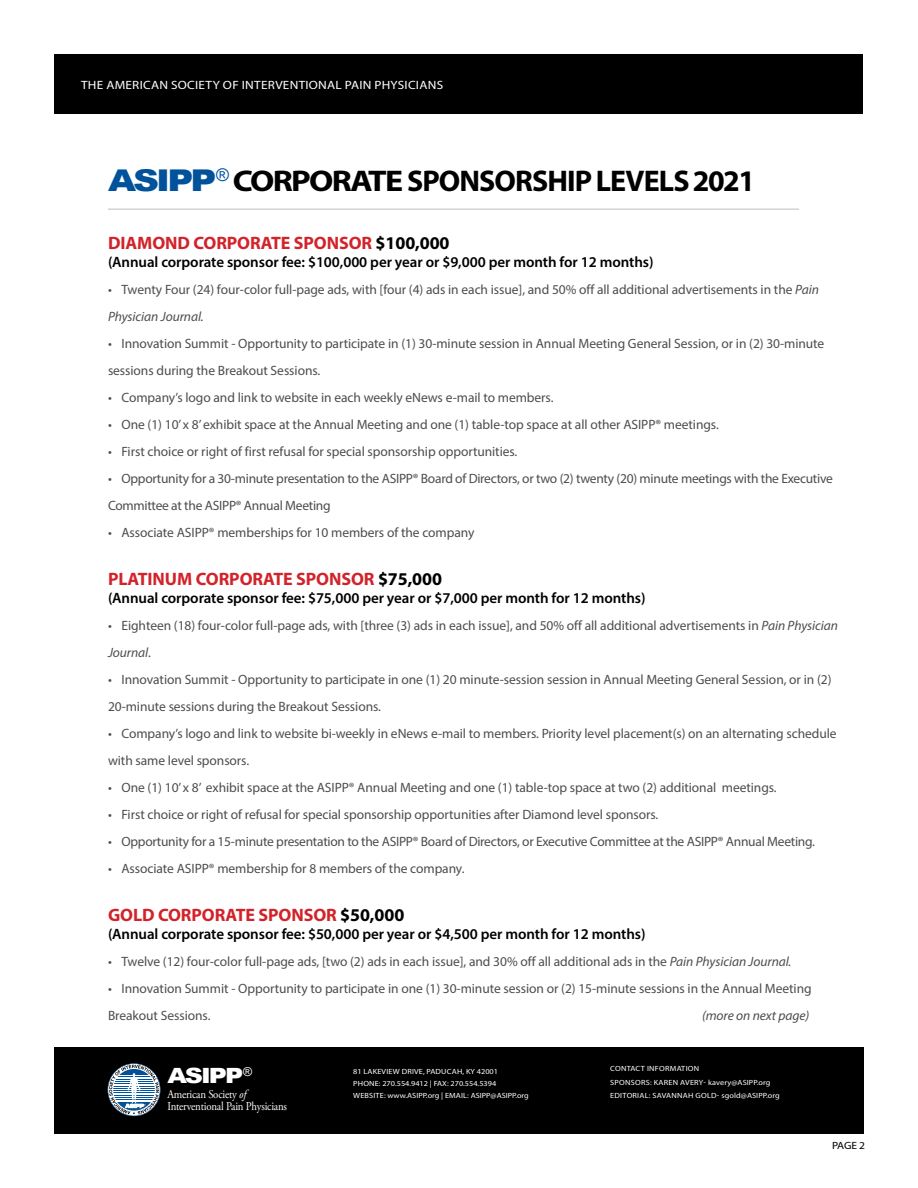
<style>
.page{position:relative;width:918px;height:1188px;background:#fff}
.page>*{position:absolute;margin:0;border:0;box-sizing:border-box;transform-origin:0 0}
.t1{font:700 30px "Myriad Pro";letter-spacing:-.03em;color:#000;scale:1.13 1}
.t2{font:900 21px "Arial";letter-spacing:-.08em;color:#fff;scale:1.2 1}
.t3{font:700 18px "Myriad Pro";letter-spacing:-.005em;color:#d2232a}
.t4{font:600 15px "Myriad Pro";letter-spacing:-.005em;color:#000}
.t5{font:13.5px/27px "Myriad Pro";letter-spacing:-.005em;color:#4d4d4f}
.t6{font:italic 13.5px "Myriad Pro";letter-spacing:-.005em;color:#4d4d4f}
.t7{font:12px "Myriad Pro";letter-spacing:.02em;color:#fff;scale:1.1 1}
.t8{font:12px/12px "Adobe Garamond Pro";letter-spacing:-.02em;color:#fff;scale:.9 1}
.t9{font:10.5px "Myriad Pro";color:#000;scale:1.1 1}
.t10{font:7.5px/12px "Myriad Pro";color:#fff;scale:1.1 1}
.t11{font:7.5px/13.5px "Myriad Pro";letter-spacing:.02em;color:#fff;scale:1.1 1}
.s1{font-family:"Arial";font-weight:900;color:#00539b}
.s2{color:#000}
.s3{font-style:italic}
</style>
<div class="page">
<div style="left:55px;top:1048px;width:809px;height:86px;background:#000"></div>
<div style="left:54px;top:54px;width:809px;height:60px;background:#000"></div>
<hr style="left:108px;top:208px;width:691px;height:2px;background:#d1d3d4">
<svg style="left:108px;top:1063px;width:52px;height:53px"></svg>
<p class="t7" style="left:81px;top:77px;width:331px">THE AMERICAN SOCIETY OF INTERVENTIONAL PAIN PHYSICIANS</p>
<h1 class="t1" style="left:108px;top:161px;width:574px"><span class="s1">ASIPP</span><sup>®</sup> CORPORATE SPONSORSHIP LEVELS 2021</h1>
<h3 class="t3" style="left:108px;top:231px;width:343px">DIAMOND CORPORATE SPONSOR <span class="s2">$100,000</span></h3>
<p class="t4" style="left:108px;top:252px;width:547px">(Annual corporate sponsor fee: $100,000 per year or $9,000 per month for 12 months)</p>
<p class="t5" style="left:108px;top:276px;width:712px">• Twenty Four (24) four-color full-page ads, with [four (4) ads in each issue], and 50% off all additional advertisements in the <span class="s3">Pain<br>Physician Journal.</span></p>
<p class="t5" style="left:108px;top:330px;width:718px">• Innovation Summit - Opportunity to participate in (1) 30-minute session in Annual Meeting General Session, or in (2) 30-minute sessions during the Breakout Sessions.</p>
<p class="t5" style="left:108px;top:384px;width:447px">• Company’s logo and link to website in each weekly eNews e-mail to members.</p>
<p class="t5" style="left:108px;top:411px;width:612px">• One (1) 10’ x 8’ exhibit space at the Annual Meeting and one (1) table-top space at all other ASIPP® meetings.</p>
<p class="t5" style="left:108px;top:438px;width:411px">• First choice or right of first refusal for special sponsorship opportunities.</p>
<p class="t5" style="left:108px;top:465px;width:726px">• Opportunity for a 30-minute presentation to the ASIPP® Board of Directors, or two (2) twenty (20) minute meetings with the Executive<br>Committee at the ASIPP® Annual Meeting</p>
<p class="t5" style="left:108px;top:519px;width:368px">• Associate ASIPP® memberships for 10 members of the company</p>
<h3 class="t3" style="left:108px;top:567px;width:336px">PLATINUM CORPORATE SPONSOR <span class="s2">$75,000</span></h3>
<p class="t4" style="left:108px;top:588px;width:539px">(Annual corporate sponsor fee: $75,000 per year or $7,000 per month for 12 months)</p>
<p class="t5" style="left:108px;top:612px;width:732px">• Eighteen (18) four-color full-page ads, with [three (3) ads in each issue], and 50% off all additional advertisements in <span class="s3">Pain Physician<br>Journal</span>.</p>
<p class="t5" style="left:108px;top:666px;width:725px">• Innovation Summit - Opportunity to participate in one (1) 20 minute-session session in Annual Meeting General Session, or in (2)<br>20-minute sessions during the Breakout Sessions.</p>
<p class="t5" style="left:108px;top:720px;width:730px">• Company’s logo and link to website bi-weekly in eNews e-mail to members. Priority level placement(s) on an alternating schedule with same level sponsors.</p>
<p class="t5" style="left:108px;top:774px;width:670px">• One (1) 10’ x 8’ exhibit space at the ASIPP® Annual Meeting and one (1) table-top space at two (2) additional meetings.</p>
<p class="t5" style="left:108px;top:801px;width:552px">• First choice or right of refusal for special sponsorship opportunities after Diamond level sponsors.</p>
<p class="t5" style="left:108px;top:828px;width:709px">• Opportunity for a 15-minute presentation to the ASIPP® Board of Directors, or Executive Committee at the ASIPP® Annual Meeting.</p>
<p class="t5" style="left:108px;top:855px;width:358px">• Associate ASIPP® membership for 8 members of the company.</p>
<h3 class="t3" style="left:108px;top:903px;width:298px">GOLD CORPORATE SPONSOR <span class="s2">$50,000</span></h3>
<p class="t4" style="left:108px;top:924px;width:539px">(Annual corporate sponsor fee: $50,000 per year or $4,500 per month for 12 months)</p>
<p class="t5" style="left:108px;top:948px;width:685px">• Twelve (12) four-color full-page ads, [two (2) ads in each issue], and 30% off all additional ads in the <span class="s3">Pain Physician Journal.</span></p>
<p class="t5" style="left:108px;top:975px;width:705px">• Innovation Summit - Opportunity to participate in one (1) 30-minute session or (2) 15-minute sessions in the Annual Meeting<br>Breakout Sessions.</p>
<p class="t6" style="left:702px;top:1007px;width:109px">(more on next page)</p>
<h2 class="t2" style="left:167px;top:1061px;width:72px">ASIPP<sup>®</sup></h2>
<p class="t8" style="left:167px;top:1089px;width:134px">American Society <span class="s3">of<br></span>Interventional Pain Physicians</p>
<p class="t10" style="left:353px;top:1066px;width:161px">81 LAKEVIEW DRIVE, PADUCAH, KY 42001<br>PHONE: 270.554.9412 | FAX: 270.554.5394<br>WEBSITE: www.ASIPP.org | EMAIL: ASIPP@ASIPP.org</p>
<p class="t11" style="left:610px;top:1062px;width:156px">CONTACT INFORMATION<br>SPONSORS: KAREN AVERY- kavery@ASIPP.org<br>EDITORIAL: SAVANNAH GOLD- sgold@ASIPP.org</p>
<p class="t9" style="left:832px;top:1139px;width:31px">PAGE 2</p>
</div>
